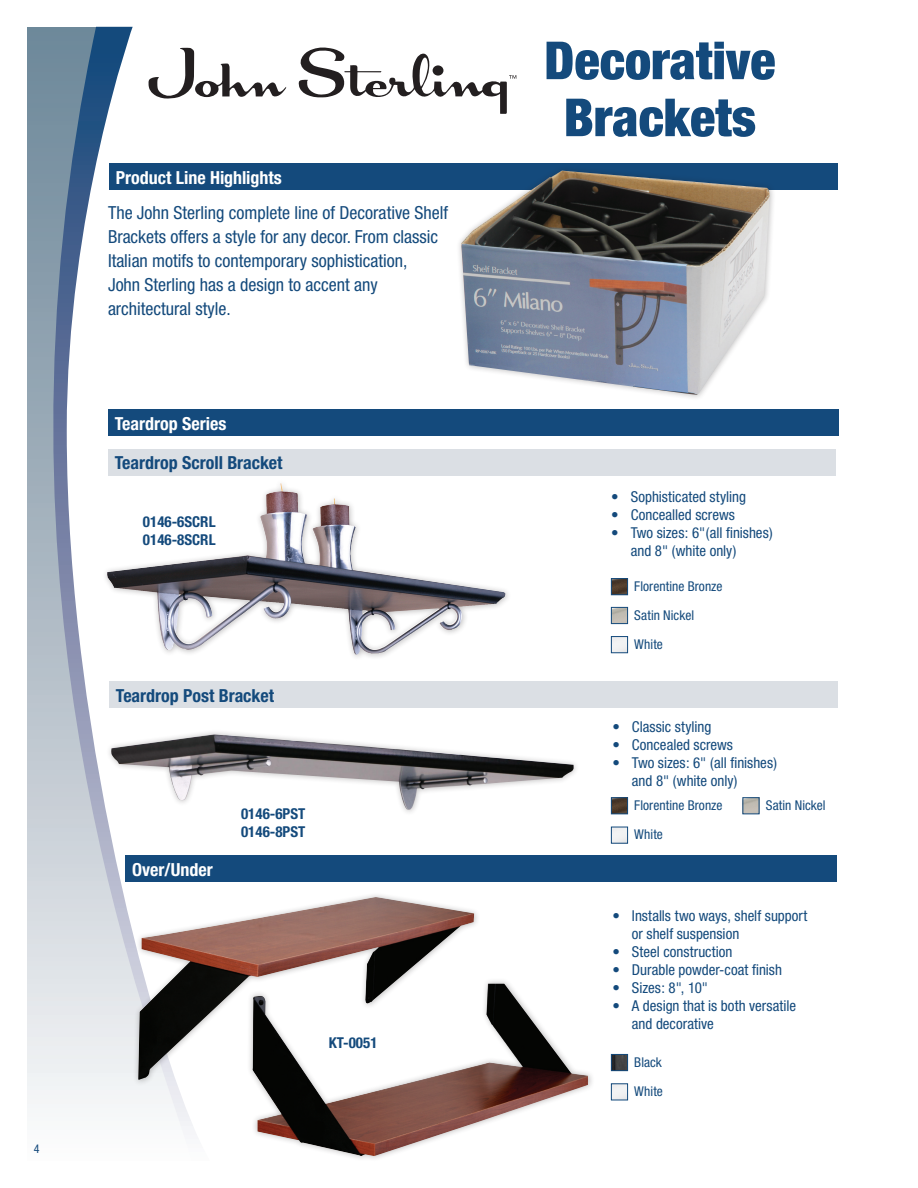
<style>
.page{position:relative;width:918px;height:1188px;background:#fff}
.page>*{position:absolute;margin:0;border:0;box-sizing:border-box;transform-origin:0 0}
.t1{font:900 condensed 52.5px "Helvetica Neue";color:#144a7c}
.t2{font:condensed 18px "Helvetica Neue";color:#144a7c}
.t3{font:700 condensed 18px "Helvetica Neue";color:#fff}
.t4{font:700 condensed 18px "Helvetica Neue";color:#144a7c}
.t5{font:condensed 15px/18px "Helvetica Neue";color:#144a7c}
.t6{font:700 condensed 15px "Helvetica Neue";color:#144a7c}
.t7{font:condensed 13.5px "Helvetica Neue";letter-spacing:.005em;color:#144a7c}
.t8{font:condensed 12px "Helvetica Neue";color:#144a7c}
</style>
<div class="page">
<svg style="left:27px;top:27px;width:167px;height:1103px"></svg>
<img style="left:254px;top:984px;width:334px;height:173px">
<div style="left:133px;top:892px;width:347px;height:194px;background:#231f20;opacity:.3"></div>
<img style="left:138px;top:897px;width:336px;height:183px">
<div style="left:106px;top:729px;width:474px;height:87px;background:#fff"></div>
<img style="left:111px;top:734px;width:463px;height:76px">
<svg style="left:148px;top:48px;width:138px;height:51px"></svg>
<svg style="left:299px;top:47px;width:217px;height:67px"></svg>
<div style="left:108px;top:409px;width:730px;height:27px;background:#144a7c"></div>
<div style="left:109px;top:163px;width:729px;height:27px;background:#144a7c"></div>
<div style="left:102px;top:478px;width:410px;height:183px;background:#231f20;opacity:.3"></div>
<img style="left:107px;top:483px;width:174px;height:166px">
<div style="left:125px;top:855px;width:712px;height:27px;background:#144a7c"></div>
<div style="left:456px;top:166px;width:320px;height:235px;background:#231f20;opacity:.3"></div>
<img style="left:461px;top:171px;width:309px;height:224px">
<div style="left:109px;top:681px;width:729px;height:27px;background:#dbdfe4"></div>
<div style="left:108px;top:449px;width:728px;height:27px;background:#dbdfe4"></div>
<img style="left:613px;top:580px;width:13px;height:13px">
<div style="left:611px;top:578px;width:17px;height:17px;border:1px solid #144a7c"></div>
<img style="left:613px;top:799px;width:13px;height:13px">
<div style="left:611px;top:797px;width:17px;height:17px;border:1px solid #144a7c"></div>
<img style="left:613px;top:1056px;width:13px;height:13px">
<div style="left:611px;top:1054px;width:17px;height:17px;border:1px solid #144a7c"></div>
<div style="left:611px;top:607px;width:17px;height:17px;border:1px solid #144a7c"></div>
<div style="left:742px;top:797px;width:17px;height:17px;border:1px solid #144a7c"></div>
<div style="left:611px;top:636px;width:17px;height:17px;border:1px solid #144a7c"></div>
<div style="left:611px;top:827px;width:17px;height:17px;border:1px solid #144a7c"></div>
<div style="left:611px;top:1083px;width:17px;height:17px;border:1px solid #144a7c"></div>
<p class="t8" style="left:34px;top:1142px;width:7px">4</p>
<p class="t3" style="left:116px;top:166px;width:168px">Product Line Highlights</p>
<p class="t2" style="left:108px;top:203px;width:342px">The John Sterling complete line of Decorative Shelf</p>
<p class="t2" style="left:108px;top:227px;width:332px">Brackets offers a style for any decor. From classic</p>
<p class="t2" style="left:108px;top:251px;width:301px">Italian motifs to contemporary sophistication,</p>
<p class="t2" style="left:108px;top:275px;width:271px">John Sterling has a design to accent any</p>
<p class="t2" style="left:108px;top:299px;width:124px">architectural style.</p>
<p class="t3" style="left:115px;top:413px;width:113px">Teardrop Series</p>
<p class="t4" style="left:115px;top:452px;width:169px">Teardrop Scroll Bracket</p>
<p class="t6" style="left:143px;top:513px;width:74px">0146-6SCRL</p>
<p class="t6" style="left:143px;top:531px;width:74px">0146-8SCRL</p>
<p class="t4" style="left:116px;top:685px;width:160px">Teardrop Post Bracket</p>
<p class="t3" style="left:132px;top:859px;width:82px">Over/Under</p>
<p class="t6" style="left:241px;top:804px;width:66px">0146-6PST</p>
<p class="t6" style="left:241px;top:822px;width:66px">0146-8PST</p>
<p class="t6" style="left:329px;top:1034px;width:50px">KT-0051</p>
<p class="t1" style="left:544px;top:28px;width:233px">Decorative</p>
<p class="t1" style="left:564px;top:85px;width:194px">Brackets</p>
<p class="t5" style="left:611px;top:487px;width:136px">• Sophisticated styling</p>
<p class="t5" style="left:611px;top:505px;width:125px">• Concealled screws</p>
<p class="t5" style="left:631px;top:523px;width:144px;text-indent:-20px">• Two sizes: 6"(all finishes) and 8" (white only)</p>
<p class="t7" style="left:634px;top:578px;width:90px">Florentine Bronze</p>
<p class="t7" style="left:634px;top:607px;width:61px">Satin Nickel</p>
<p class="t7" style="left:634px;top:636px;width:30px">White</p>
<p class="t5" style="left:612px;top:718px;width:100px">• Classic styling</p>
<p class="t5" style="left:612px;top:736px;width:122px">• Concealed screws</p>
<p class="t5" style="left:632px;top:754px;width:147px;text-indent:-20px">• Two sizes: 6" (all finishes) and 8" (white only)</p>
<p class="t7" style="left:634px;top:798px;width:90px">Florentine Bronze</p>
<p class="t7" style="left:634px;top:827px;width:30px">White</p>
<p class="t7" style="left:766px;top:798px;width:61px">Satin Nickel</p>
<p class="t5" style="left:612px;top:907px;width:197px">• Installs two ways, shelf support</p>
<p class="t5" style="left:632px;top:925px;width:109px">or shelf suspension</p>
<p class="t5" style="left:612px;top:943px;width:122px">• Steel construction</p>
<p class="t5" style="left:612px;top:961px;width:171px">• Durable powder-coat finish</p>
<p class="t5" style="left:612px;top:979px;width:97px">• Sizes: 8", 10"</p>
<p class="t5" style="left:612px;top:997px;width:185px">• A design that is both versatile</p>
<p class="t5" style="left:632px;top:1015px;width:83px">and decorative</p>
<p class="t7" style="left:634px;top:1054px;width:29px">Black</p>
<p class="t7" style="left:634px;top:1084px;width:30px">White</p>
</div>
